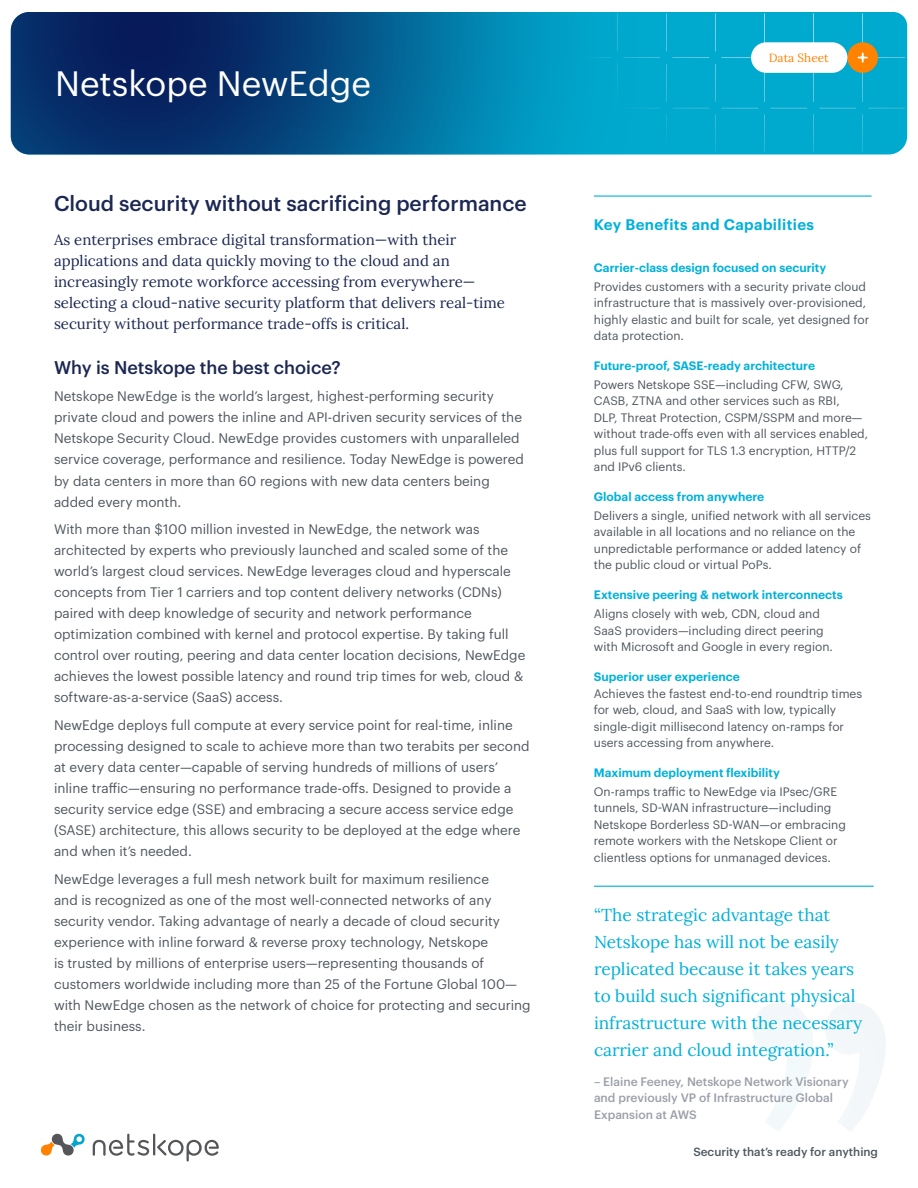
<style>
.page{position:relative;width:918px;height:1188px;background:#fff}
.page>*{position:absolute;margin:0;border:0;box-sizing:border-box;transform-origin:0 0}
.t1{font:34.5px "Graphik";color:#fff}
.t2{font:500 21px "Graphik";color:#1c2853}
.t3{font:500 18px "Graphik";color:#1c2853}
.t4{font:17.25px/27px "Lora";color:#00b1da}
.t5{font:15px/21px "Lora";color:#1c2853}
.t6{font:600 15px "Graphik";letter-spacing:.025em;color:#00b1da}
.t7{font:13.5px/21px "Graphik";color:#50575f}
.t8{font:12px/16.5px "Graphik";color:#50575f}
.t9{font:600 12px "Graphik";color:#00b1da}
.t10{font:500 12px/16.5px "Graphik";color:#9b9fa8}
.t11{font:11.85px "Lora";letter-spacing:-.005em;color:#ff8200}
.t12{font:500 11.7px "Graphik";color:#50575f}
</style>
<div class="page">
<div style="left:638px;top:12px;width:269px;height:142px;background:#00a9ce"></div>
<svg style="left:638px;top:13px;width:22px;height:45px"></svg>
<svg style="left:638px;top:108px;width:22px;height:45px"></svg>
<div style="left:666px;top:108px;width:240px;height:45px;background:#00a9ce"></div>
<svg style="left:11px;top:12px;width:627px;height:142px;background:#04588c"></svg>
<svg style="left:666px;top:13px;width:240px;height:89px;background:#0da8c7"></svg>
<div style="left:751px;top:42px;width:96px;height:31px;background:#fff;border-radius:15px"></div>
<svg style="left:41px;top:1134px;width:44px;height:22px"></svg>
<hr style="left:153px;top:1134px;width:2px;height:21px;background:#55565a">
<svg style="left:93px;top:1134px;width:56px;height:22px"></svg>
<svg style="left:157px;top:1140px;width:62px;height:21px"></svg>
<svg style="left:753px;top:1003px;width:133px;height:128px"></svg>
<hr style="left:594px;top:195px;width:278px;height:2px;background:#00b1da">
<hr style="left:594px;top:886px;width:280px;height:1px;background:#00b1da">
<h1 class="t1" style="left:55px;top:57px;width:317px">Netskope NewEdge</h1>
<h2 class="t2" style="left:54px;top:187px;width:474px">Cloud security without sacrificing performance</h2>
<p class="t5" style="left:54px;top:229px;width:453px">As enterprises embrace digital transformation—with their applications and data quickly moving to the cloud and an increasingly remote workforce accessing from everywhere— selecting a cloud-native security platform that delivers real-time security without performance trade-offs is critical.</p>
<h3 class="t3" style="left:54px;top:354px;width:288px">Why is Netskope the best choice?</h3>
<p class="t7" style="left:54px;top:385px;width:471px">Netskope NewEdge is the world’s largest, highest-performing security private cloud and powers the inline and API-driven security services of the Netskope Security Cloud. NewEdge provides customers with unparalleled service coverage, performance and resilience. Today NewEdge is powered by data centers in more than 60 regions with new data centers being added every month.</p>
<p class="t7" style="left:54px;top:518px;width:473px">With more than $100 million invested in NewEdge, the network was architected by experts who previously launched and scaled some of the world’s largest cloud services. NewEdge leverages cloud and hyperscale concepts from Tier 1 carriers and top content delivery networks (CDNs) paired with deep knowledge of security and network performance optimization combined with kernel and protocol expertise. By taking full control over routing, peering and data center location decisions, NewEdge achieves the lowest possible latency and round trip times for web, cloud &amp; software-as-a-service (SaaS) access.</p>
<p class="t7" style="left:54px;top:714px;width:477px">NewEdge deploys full compute at every service point for real-time, inline processing designed to scale to achieve more than two terabits per second at every data center—capable of serving hundreds of millions of users’ inline traffic—ensuring no performance trade-offs. Designed to provide a security service edge (SSE) and embracing a secure access service edge (SASE) architecture, this allows security to be deployed at the edge where and when it’s needed.</p>
<p class="t7" style="left:54px;top:867px;width:478px">NewEdge leverages a full mesh network built for maximum resilience<br>and is recognized as one of the most well-connected networks of any security vendor. Taking advantage of nearly a decade of cloud security experience with inline forward &amp; reverse proxy technology, Netskope<br>is trusted by millions of enterprise users—representing thousands of customers worldwide including more than 25 of the Fortune Global 100— with NewEdge chosen as the network of choice for protecting and securing their business.</p>
<p class="t11" style="left:769px;top:49px;width:61px">Data Sheet</p>
<p class="t6" style="left:594px;top:213px;width:222px">Key Benefits and Capabilities</p>
<p class="t9" style="left:594px;top:258px;width:234px">Carrier-class design focused on security</p>
<p class="t8" style="left:594px;top:277px;width:277px">Provides customers with a security private cloud infrastructure that is massively over-provisioned, highly elastic and built for scale, yet designed for data protection.</p>
<p class="t9" style="left:594px;top:357px;width:223px">Future-proof, SASE-ready architecture</p>
<p class="t8" style="left:594px;top:375px;width:276px">Powers Netskope SSE—including CFW, SWG, CASB, ZTNA and other services such as RBI,<br>DLP, Threat Protection, CSPM/SSPM and more— without trade-offs even with all services enabled, plus full support for TLS 1.3 encryption, HTTP/2 and IPv6 clients.</p>
<p class="t9" style="left:594px;top:488px;width:172px">Global access from anywhere</p>
<p class="t8" style="left:594px;top:506px;width:279px">Delivers a single, unified network with all services available in all locations and no reliance on the unpredictable performance or added latency of the public cloud or virtual PoPs.</p>
<p class="t9" style="left:594px;top:586px;width:250px">Extensive peering &amp; network interconnects</p>
<p class="t8" style="left:594px;top:605px;width:241px">Aligns closely with web, CDN, cloud and<br>SaaS providers—including direct peering with Microsoft and Google in every region.</p>
<p class="t9" style="left:594px;top:668px;width:147px">Superior user experience</p>
<p class="t8" style="left:594px;top:684px;width:270px">Achieves the fastest end-to-end roundtrip times for web, cloud, and SaaS with low, typically single-digit millisecond latency on-ramps for users accessing from anywhere.</p>
<p class="t9" style="left:594px;top:764px;width:188px">Maximum deployment flexibility</p>
<p class="t8" style="left:594px;top:782px;width:254px">On-ramps traffic to NewEdge via IPsec/GRE tunnels, SD-WAN infrastructure—including Netskope Borderless SD-WAN—or embracing remote workers with the Netskope Client or clientless options for unmanaged devices.</p>
<p class="t4" style="left:594px;top:900px;width:270px">“The strategic advantage that Netskope has will not be easily replicated because it takes years to build such significant physical infrastructure with the necessary carrier and cloud integration.”</p>
<p class="t10" style="left:594px;top:1072px;width:256px">– Elaine Feeney, Netskope Network Visionary and previously VP of Infrastructure Global<br>Expansion at AWS</p>
<p class="t12" style="left:693px;top:1143px;width:186px">Security that’s ready for anything</p>
</div>
